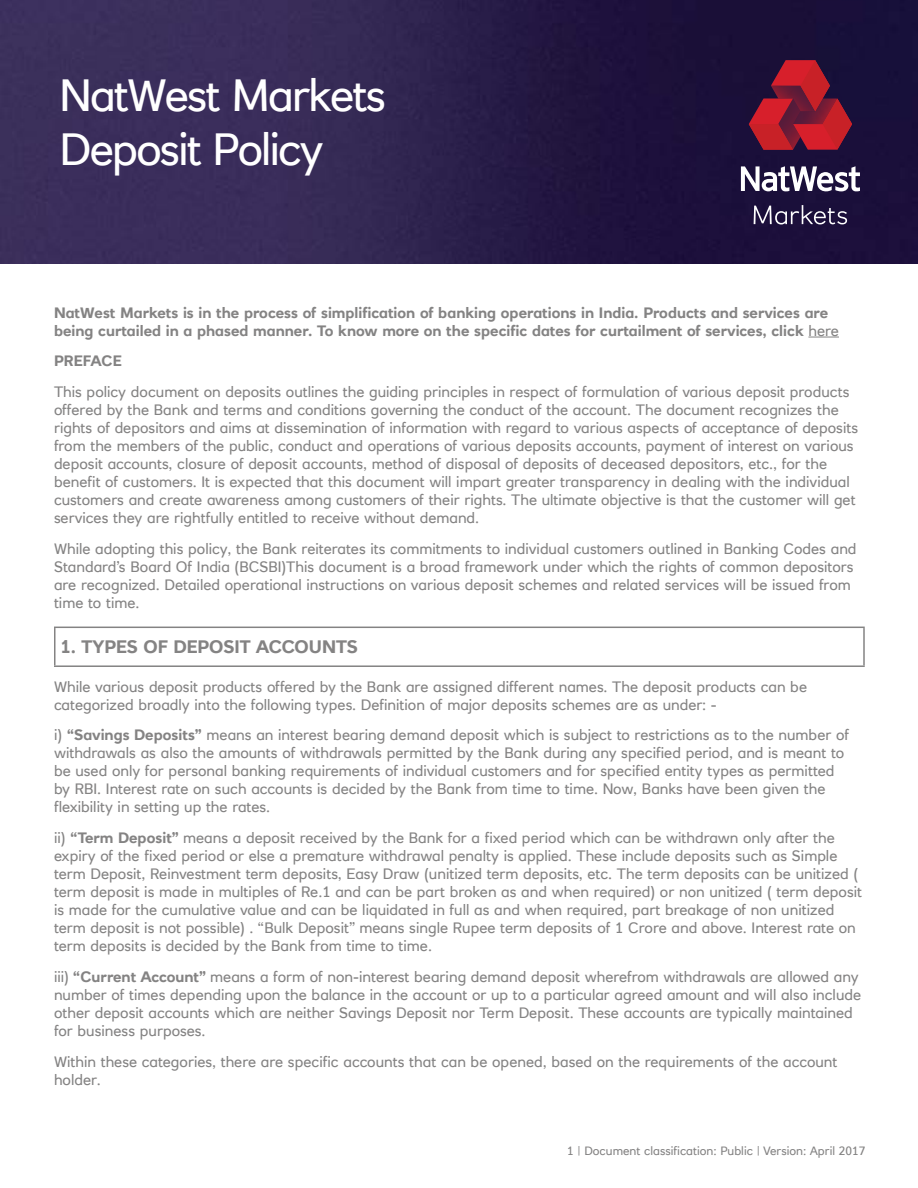
<style>
.page{position:relative;width:918px;height:1188px;background:#fff}
.page>*{position:absolute;margin:0;border:0;box-sizing:border-box;transform-origin:0 0}
.t1{font:45px/54px "RN House Sans";letter-spacing:-.04em;color:#fff}
.t2{font:700 18px "RN House Sans";color:#848383}
.t3{font:15px/18px "RN House Sans";color:#848383}
.t4{font:700 15px/18px "RN House Sans";color:#848383}
.t5{font:12px "RN House Sans";color:#848383}
.s1{font-weight:400}
.s2{font-weight:700}
</style>
<div class="page">
<img style="left:0;top:0;width:918px;height:263px">
<svg style="left:754px;top:205px;width:93px;height:20px;background:#4f4567"></svg>
<svg style="left:741px;top:166px;width:119px;height:25px"></svg>
<svg style="left:749px;top:60px;width:103px;height:90px;background:#811930"></svg>
<hr style="left:808px;top:337px;width:31px;height:1px;background:#848383">
<hr style="left:54px;top:627px;width:811px;height:1px;background:#848383">
<hr style="left:54px;top:628px;width:2px;height:37px;background:#848383">
<hr style="left:863px;top:628px;width:2px;height:37px;background:#848383">
<hr style="left:54px;top:665px;width:811px;height:2px;background:#848383">
<h1 class="t1" style="left:60px;top:68px;width:328px">NatWest Markets<br>Deposit Policy</h1>
<p class="t4" style="left:54px;top:303px;width:787px">NatWest Markets is in the process of simplification of banking operations in India. Products and services are being curtailed in a phased manner. To know more on the specific dates for curtailment of services, click <span class="s1">here</span></p>
<p class="t4" style="left:54px;top:352px;width:69px">PREFACE</p>
<p class="t3" style="left:54px;top:383px;width:806px">This policy document on deposits outlines the guiding principles in respect of formulation of various deposit products offered by the Bank and terms and conditions governing the conduct of the account. The document recognizes the rights of depositors and aims at dissemination of information with regard to various aspects of acceptance of deposits from the members of the public, conduct and operations of various deposits accounts, payment of interest on various deposit accounts, closure of deposit accounts, method of disposal of deposits of deceased depositors, etc., for the benefit of customers. It is expected that this document will impart greater transparency in dealing with the individual customers and create awareness among customers of their rights. The ultimate objective is that the customer will get services they are rightfully entitled to receive without demand.</p>
<p class="t3" style="left:54px;top:539px;width:804px">While adopting this policy, the Bank reiterates its commitments to individual customers outlined in Banking Codes and Standard’s Board Of India (BCSBI)This document is a broad framework under which the rights of common depositors are recognized. Detailed operational instructions on various deposit schemes and related services will be issued from time to time.</p>
<p class="t2" style="left:61px;top:636px;width:298px">1. TYPES OF DEPOSIT ACCOUNTS</p>
<p class="t3" style="left:54px;top:677px;width:755px">While various deposit products offered by the Bank are assigned different names. The deposit products can be categorized broadly into the following types. Definition of major deposits schemes are as under: -</p>
<p class="t3" style="left:54px;top:726px;width:797px">i) <span class="s2">“Savings Deposits”</span> means an interest bearing demand deposit which is subject to restrictions as to the number of withdrawals as also the amounts of withdrawals permitted by the Bank during any specified period, and is meant to be used only for personal banking requirements of individual customers and for specified entity types as permitted by RBI. Interest rate on such accounts is decided by the Bank from time to time. Now, Banks have been given the flexibility in setting up the rates.</p>
<p class="t3" style="left:54px;top:829px;width:810px">ii) <span class="s2">“Term Deposit”</span> means a deposit received by the Bank for a fixed period which can be withdrawn only after the expiry of the fixed period or else a premature withdrawal penalty is applied. These include deposits such as Simple term Deposit, Reinvestment term deposits, Easy Draw (unitized term deposits, etc. The term deposits can be unitized ( term deposit is made in multiples of Re.1 and can be part broken as and when required) or non unitized ( term deposit is made for the cumulative value and can be liquidated in full as and when required, part breakage of non unitized term deposit is not possible) . “Bulk Deposit” means single Rupee term deposits of 1 Crore and above. Interest rate on term deposits is decided by the Bank from time to time.</p>
<p class="t3" style="left:54px;top:968px;width:809px">iii) <span class="s2">“Current Account”</span> means a form of non-interest bearing demand deposit wherefrom withdrawals are allowed any number of times depending upon the balance in the account or up to a particular agreed amount and will also include other deposit accounts which are neither Savings Deposit nor Term Deposit. These accounts are typically maintained for business purposes.</p>
<p class="t3" style="left:54px;top:1052px;width:785px">Within these categories, there are specific accounts that can be opened, based on the requirements of the account holder.</p>
<p class="t5" style="left:567px;top:1143px;width:300px">1 | Document classification: Public | Version: April 2017</p>
</div>
